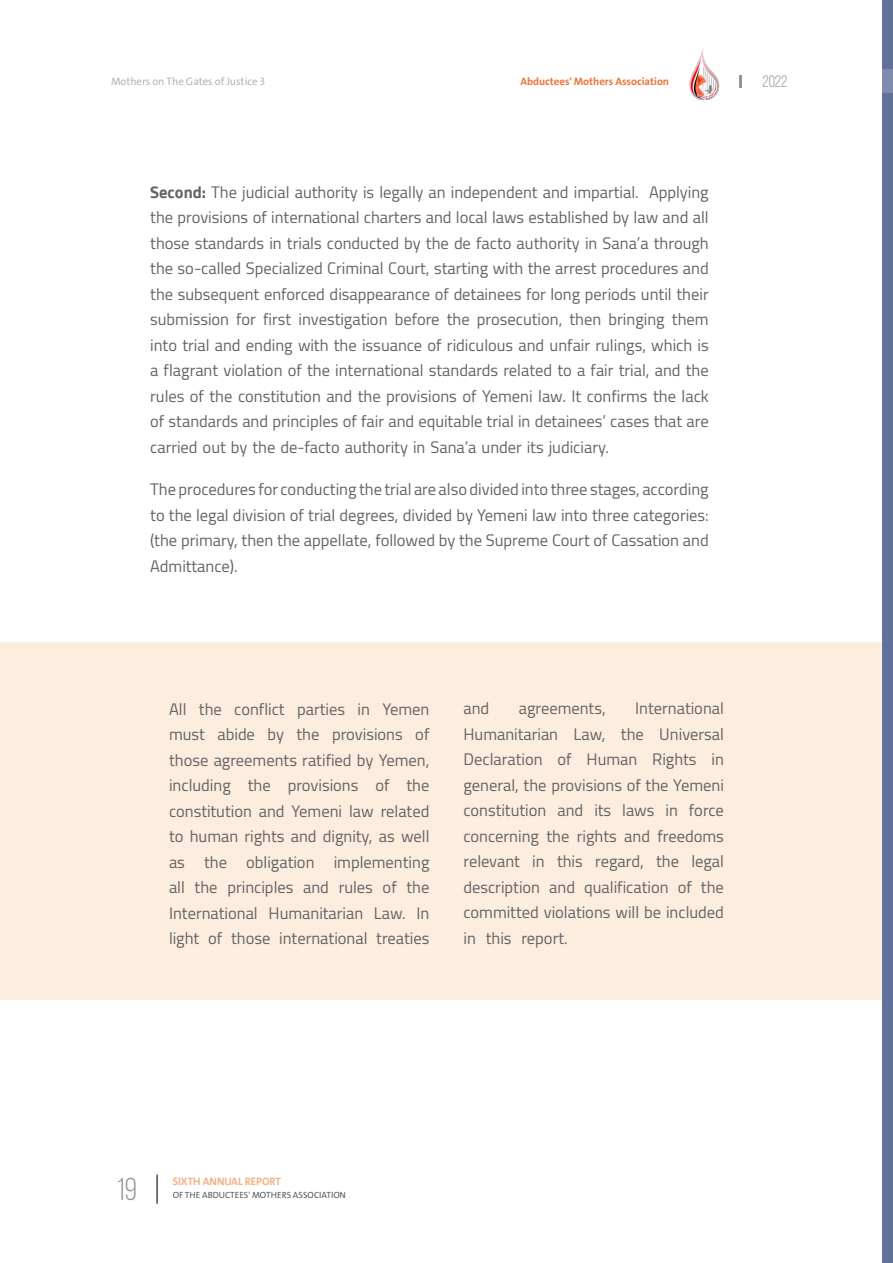
<style>
.page{position:relative;width:893px;height:1263px;background:#fff}
.page>*{position:absolute;margin:0;border:0;box-sizing:border-box;transform-origin:0 0}
.t1{font:31.5px "Bebas Neue";color:#939598}
.t2{font:16.5px/25.5px "Cairo";color:#636466;text-align:justify}
.t3{font:16.5px "Bebas Neue";color:#939598}
.t4{font:700 10.8px "Bahij The Sans Arabic";color:#ef7339}
.t5{font:10.8px "Bahij The Sans Arabic";color:#b3b3b3}
.t6{font:700 10.8px "Bahij The Sans Arabic";color:#f4b083}
.t7{font:9px "Bahij The Sans Arabic";color:#58595b}
.s1{font-weight:700}
</style>
<div class="page">
<div style="left:0;top:642px;width:893px;height:357px;background:#fcedde"></div>
<div style="left:882px;top:0;width:11px;height:1263px;background:#62709c"></div>
<div style="left:0;top:69px;width:893px;height:24px;background:#fff"></div>
<svg style="left:739px;top:75px;width:2px;height:12px"></svg>
<img style="left:689px;top:49px;width:31px;height:51px">
<hr style="left:156px;top:1174px;width:2px;height:29px;background:#636466">
<hr style="left:156px;top:1175px;width:2px;height:29px;background:#636466">
<p class="t5" style="left:111px;top:72px;width:155px">Mothers on The Gates of Justice 3</p>
<p class="t4" style="left:521px;top:75px;width:150px">Abductees' Mothers Association</p>
<p class="t2" style="left:150px;top:179px;width:560px"><span class="s1">Second:</span> The judicial authority is legally an independent and impartial. Applying the provisions of international charters and local laws established by law and all those standards in trials conducted by the de facto authority in Sana’a through the so-called Specialized Criminal Court, starting with the arrest procedures and the subsequent enforced disappearance of detainees for long periods until their submission for first investigation before the prosecution, then bringing them into trial and ending with the issuance of ridiculous and unfair rulings, which is a flagrant violation of the international standards related to a fair trial, and the rules of the constitution and the provisions of Yemeni law. It confirms the lack of standards and principles of fair and equitable trial in detainees’ cases that are carried out by the de-facto authority in Sana’a under its judiciary.</p>
<p class="t2" style="left:150px;top:477px;width:560px">The procedures for conducting the trial are also divided into three stages, according to the legal division of trial degrees, divided by Yemeni law into three categories: (the primary, then the appellate, followed by the Supreme Court of Cassation and Admittance).</p>
<p class="t3" style="left:762px;top:73px;width:26px">2022</p>
<p class="t2" style="left:169px;top:696px;width:262px">All the conflict parties in Yemen must abide by the provisions of those agreements ratified by Yemen, including the provisions of the constitution and Yemeni law related to human rights and dignity, as well as the obligation implementing all the principles and rules of the International Humanitarian Law. In light of those international treaties</p>
<p class="t2" style="left:463px;top:696px;width:27px">and</p>
<p class="t2" style="left:519px;top:696px;width:89px">agreements,</p>
<p class="t2" style="left:463px;top:696px;width:262px;text-indent:172px">International Humanitarian Law, the Universal Declaration of Human Rights in general, the provisions of the Yemeni constitution and its laws in force concerning the rights and freedoms relevant in this regard, the legal description and qualification of the committed violations will be included in this report.</p>
<h1 class="t1" style="left:116px;top:1172px;width:22px">19</h1>
<p class="t6" style="left:173px;top:1175px;width:110px">SIXTH ANNUAL REPORT</p>
<p class="t7" style="left:173px;top:1187px;width:175px">OF THE ABDUCTEES' MOTHERS ASSOCIATION</p>
</div>
